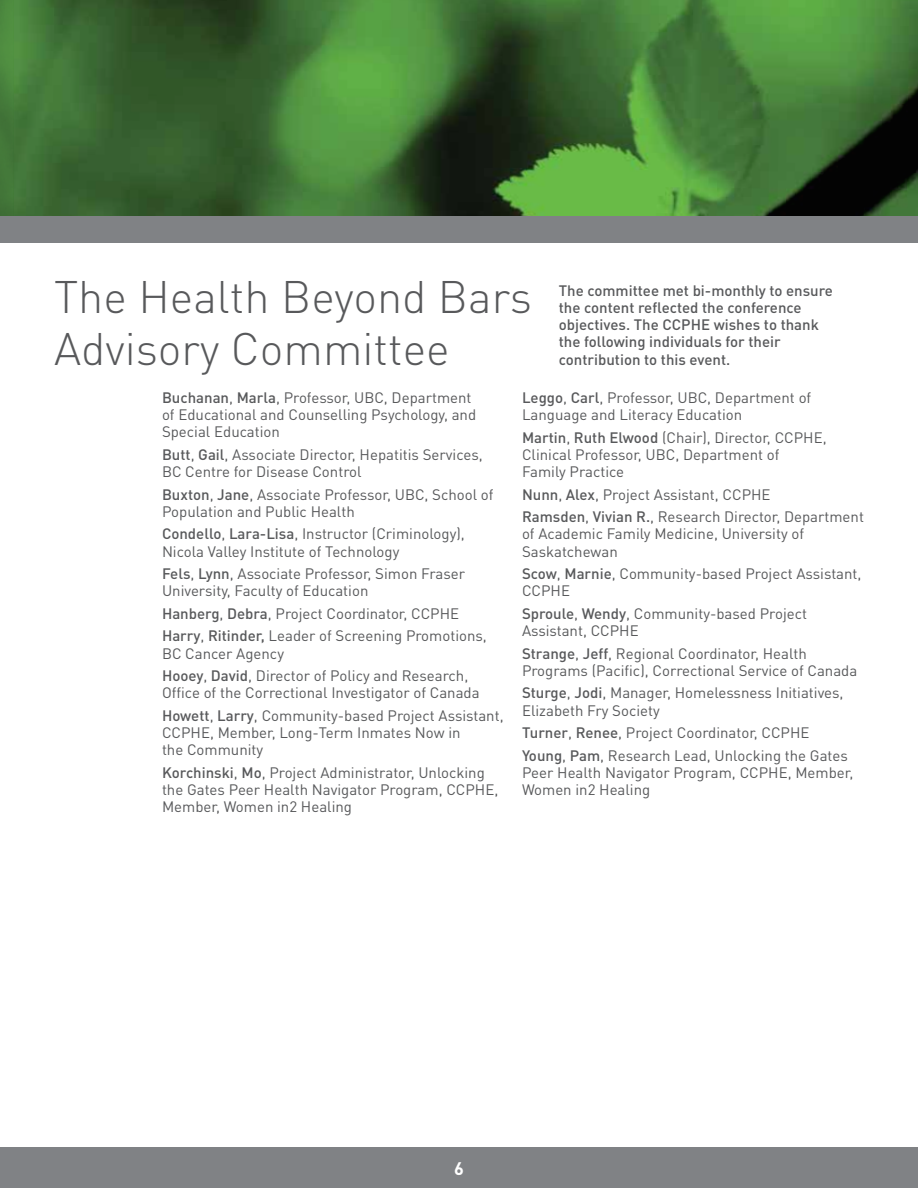
<style>
.page{position:relative;width:918px;height:1188px;background:#fff}
.page>*{position:absolute;margin:0;border:0;box-sizing:border-box;transform-origin:0 0}
.t1{font:300 45px/51.8px "DIN Pro";color:#58595b}
.t2{font:700 18px "DIN Pro";color:#fff}
.t3{font:15px/17.2px "DIN Pro";color:#58595b}
.t4{font:500 15px/17.2px "DIN Pro";color:#58595b}
.s1{font-weight:500}
</style>
<div class="page">
<div style="left:0;top:1148px;width:918px;height:40px;background:#808285"></div>
<img style="left:0;top:0;width:918px;height:216px">
<div style="left:0;top:216px;width:918px;height:27px;background:#808285"></div>
<h1 class="t1" style="left:54px;top:269px;width:479px">The Health Beyond Bars<br>Advisory Committee</h1>
<p class="t4" style="left:559px;top:281px;width:276px">The committee met bi-monthly to ensure the content reflected the conference objectives. The CCPHE wishes to thank the following individuals for their contribution to this event.</p>
<p class="t3" style="left:162px;top:388px;width:316px"><span class="s1">Buchanan</span>, <span class="s1">Marla</span>, Professor, UBC, Department of Educational and Counselling Psychology, and<br>Special Education</p>
<p class="t3" style="left:162px;top:445px;width:322px"><span class="s1">Butt</span>, <span class="s1">Gail</span>, Associate Director, Hepatitis Services,<br>BC Centre for Disease Control</p>
<p class="t3" style="left:162px;top:485px;width:333px"><span class="s1">Buxton</span>, <span class="s1">Jane</span>, Associate Professor, UBC, School of<br>Population and Public Health</p>
<p class="t3" style="left:162px;top:525px;width:304px"><span class="s1">Condello</span>, <span class="s1">Lara-Lisa</span>, Instructor (Criminology),<br>Nicola Valley Institute of Technology</p>
<p class="t3" style="left:162px;top:565px;width:305px"><span class="s1">Fels</span>, <span class="s1">Lynn</span>, Associate Professor, Simon Fraser<br>University, Faculty of Education</p>
<p class="t3" style="left:162px;top:602px;width:326px;line-height:22.5px"><span class="s1">Hanberg</span>, <span class="s1">Debra</span>, Project Coordinator, CCPHE<br><span class="s1">Harry</span>, <span class="s1">Ritinder,</span> Leader of Screening Promotions,</p>
<p class="t3" style="left:162px;top:641px;width:308px;line-height:22.5px">BC Cancer Agency<br><span class="s1">Hooey</span>, <span class="s1">David</span>, Director of Policy and Research,</p>
<p class="t3" style="left:162px;top:681px;width:343px;line-height:22.5px">Office of the Correctional Investigator of Canada<br><span class="s1">Howett</span>, <span class="s1">Larry</span>, Community-based Project Assistant,</p>
<p class="t3" style="left:162px;top:724px;width:300px">CCPHE, Member, Long-Term Inmates Now in the Community</p>
<p class="t3" style="left:162px;top:763px;width:338px"><span class="s1">Korchinski</span>, <span class="s1">Mo</span>, Project Administrator, Unlocking the Gates Peer Health Navigator Program, CCPHE,<br>Member, Women in2 Healing</p>
<p class="t3" style="left:522px;top:388px;width:291px"><span class="s1">Leggo</span>, <span class="s1">Carl</span>, Professor, UBC, Department of<br>Language and Literacy Education</p>
<p class="t3" style="left:522px;top:428px;width:306px"><span class="s1">Martin</span>, <span class="s1">Ruth Elwood</span> (Chair), Director, CCPHE,<br>Clinical Professor, UBC, Department of<br>Family Practice</p>
<p class="t3" style="left:522px;top:482px;width:343px;line-height:22.5px"><span class="s1">Nunn</span>, <span class="s1">Alex</span>, Project Assistant, CCPHE<br><span class="s1">Ramsden</span>, <span class="s1">Vivian R.</span>, Research Director, Department</p>
<p class="t3" style="left:522px;top:525px;width:284px">of Academic Family Medicine, University of<br>Saskatchewan</p>
<p class="t3" style="left:522px;top:565px;width:341px"><span class="s1">Scow</span>, <span class="s1">Marnie</span>, Community-based Project Assistant,<br>CCPHE</p>
<p class="t3" style="left:522px;top:604px;width:287px"><span class="s1">Sproule</span>, <span class="s1">Wendy</span>, Community-based Project<br>Assistant, CCPHE</p>
<p class="t3" style="left:522px;top:644px;width:337px"><span class="s1">Strange</span>, <span class="s1">Jeff</span>, Regional Coordinator, Health<br>Programs (Pacific), Correctional Service of Canada</p>
<p class="t3" style="left:522px;top:684px;width:323px"><span class="s1">Sturge</span>, <span class="s1">Jodi</span>, Manager, Homelessness Initiatives,<br>Elizabeth Fry Society</p>
<p class="t3" style="left:522px;top:721px;width:327px;line-height:22.5px"><span class="s1">Turner</span>, <span class="s1">Renee</span>, Project Coordinator, CCPHE<br><span class="s1">Young</span>, <span class="s1">Pam</span>, Research Lead, Unlocking the Gates</p>
<p class="t3" style="left:522px;top:763px;width:333px">Peer Health Navigator Program, CCPHE, Member,<br>Women in2 Healing</p>
<p class="t2" style="left:454px;top:1156px;width:11px">6</p>
</div>
